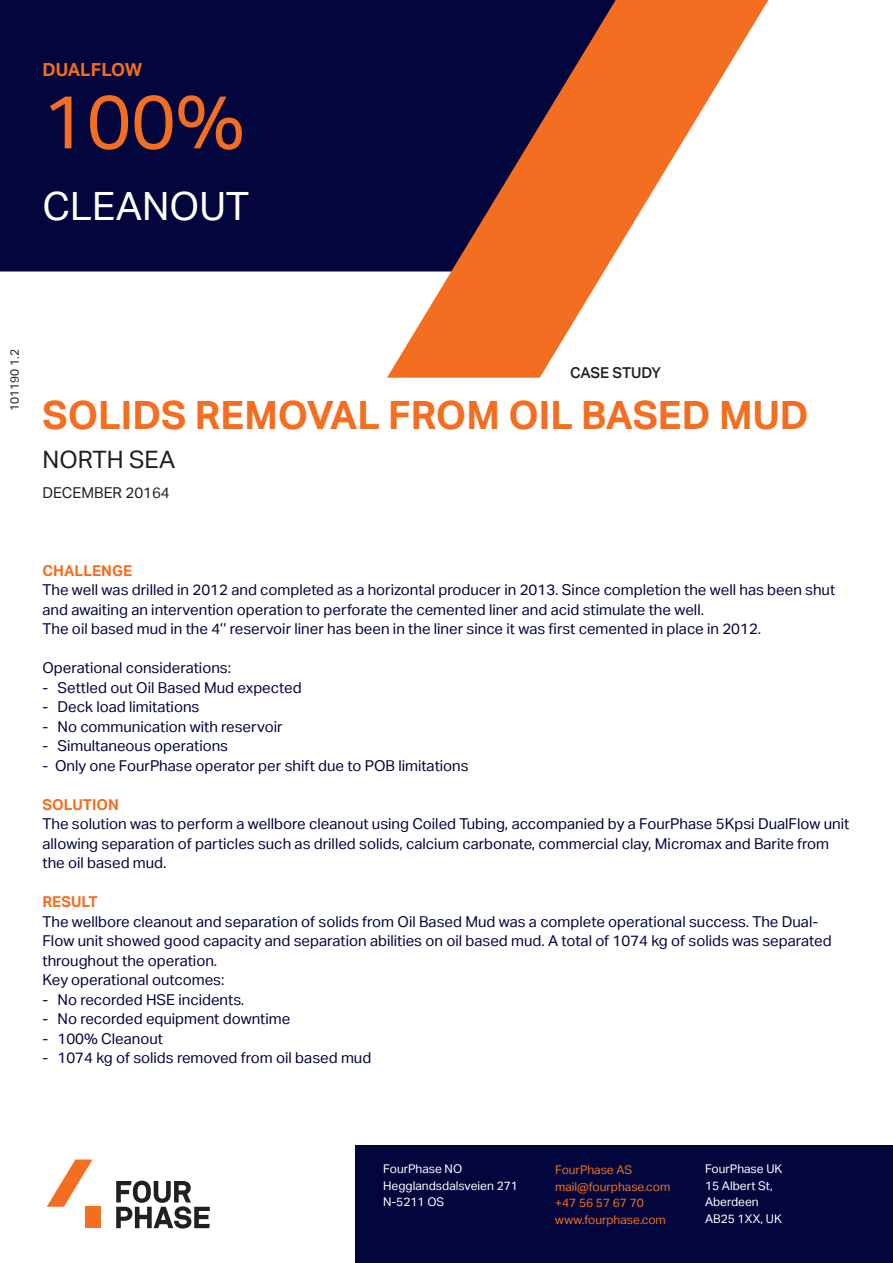
<style>
.page{position:relative;width:893px;height:1263px;background:#fff}
.page>*{position:absolute;margin:0;border:0;box-sizing:border-box;transform-origin:0 0}
.t1{font:75px "Aktiv Grotesk";color:#f36e21}
.t2{font:700 39px "Aktiv Grotesk";color:#f36e21}
.t3{font:39px "Aktiv Grotesk";color:#fff}
.t4{font:24px "Aktiv Grotesk";color:#231f20}
.t5{font:700 18px "Aktiv Grotesk";color:#f36e21}
.t6{font:15px/19.5px "Aktiv Grotesk";color:#02063d}
.t7{font:700 15px "Aktiv Grotesk";color:#f36e21}
.t8{font:15px "Aktiv Grotesk";color:#231f20}
.t9{font:500 15px "Aktiv Grotesk";letter-spacing:-.01em;color:#231f20}
.t10{font:12px/16.5px "Aktiv Grotesk";color:#fff}
.t11{font:12px/16.5px "Aktiv Grotesk";color:#f36e21}
.t12{font:12px "Aktiv Grotesk";color:#231f20}
</style>
<div class="page">
<div style="left:355px;top:1146px;width:538px;height:117px;background:#02063d"></div>
<div style="left:0;top:0;width:387px;height:271px;background:#02063d"></div>
<div style="left:85px;top:1207px;width:16px;height:21px;background:#f36e21"></div>
<svg style="left:47px;top:1159px;width:46px;height:48px"></svg>
<svg style="left:116px;top:1180px;width:94px;height:48px"></svg>
<svg style="left:387px;top:0;width:381px;height:378px"></svg>
<p class="t5" style="left:43px;top:59px;width:101px">DUALFLOW</p>
<h1 class="t1" style="left:43px;top:78px;width:204px">100%</h1>
<h2 class="t3" style="left:43px;top:184px;width:208px">CLEANOUT</h2>
<p class="t12" style="left:8px;top:411px;width:64px;rotate:-90deg">101190 1.2</p>
<p class="t9" style="left:570px;top:364px;width:92px">CASE STUDY</p>
<h2 class="t2" style="left:43px;top:391px;width:768px">SOLIDS REMOVAL FROM OIL BASED MUD</h2>
<h3 class="t4" style="left:43px;top:445px;width:134px">NORTH SEA</h3>
<p class="t8" style="left:43px;top:484px;width:129px">DECEMBER 20164</p>
<p class="t7" style="left:43px;top:561px;width:91px">CHALLENGE</p>
<p class="t6" style="left:43px;top:580px;width:794px">The well was drilled in 2012 and completed as a horizontal producer in 2013. Since completion the well has been shut and awaiting an intervention operation to perforate the cemented liner and acid stimulate the well.<br>The oil based mud in the 4’’ reservoir liner has been in the liner since it was first cemented in place in 2012.</p>
<p class="t6" style="left:43px;top:658px;width:190px">Operational considerations:</p>
<p class="t6" style="left:43px;top:677px;width:261px">- Settled out Oil Based Mud expected</p>
<p class="t6" style="left:43px;top:697px;width:158px">- Deck load limitations</p>
<p class="t6" style="left:43px;top:716px;width:242px">- No communication with reservoir</p>
<p class="t6" style="left:43px;top:736px;width:187px">- Simultaneous operations</p>
<p class="t6" style="left:43px;top:755px;width:428px">- Only one FourPhase operator per shift due to POB limitations</p>
<p class="t7" style="left:43px;top:795px;width:78px">SOLUTION</p>
<p class="t6" style="left:43px;top:814px;width:808px">The solution was to perform a wellbore cleanout using Coiled Tubing, accompanied by a FourPhase 5Kpsi DualFlow unit allowing separation of particles such as drilled solids, calcium carbonate, commercial clay, Micromax and Barite from the oil based mud.</p>
<p class="t7" style="left:43px;top:892px;width:57px">RESULT</p>
<p class="t6" style="left:43px;top:911px;width:791px">The wellbore cleanout and separation of solids from Oil Based Mud was a complete operational success. The Dual-Flow unit showed good capacity and separation abilities on oil based mud. A total of 1074 kg of solids was separated throughout the operation.<br>Key operational outcomes:</p>
<p class="t6" style="left:43px;top:989px;width:203px">- No recorded HSE incidents.</p>
<p class="t6" style="left:43px;top:1009px;width:249px">- No recorded equipment downtime</p>
<p class="t6" style="left:43px;top:1028px;width:122px">- 100% Cleanout</p>
<p class="t6" style="left:43px;top:1048px;width:330px">- 1074 kg of solids removed from oil based mud</p>
<p class="t10" style="left:383px;top:1161px;width:136px">FourPhase NO<br>Hegglandsdalsveien 271<br>N-5211 OS</p>
<p class="t11" style="left:555px;top:1162px;width:117px">FourPhase AS mail@fourphase.com +47 56 57 67 70 www.fourphase.com</p>
<p class="t10" style="left:705px;top:1161px;width:79px">FourPhase UK<br>15 Albert St,<br>Aberdeen<br>AB25 1XX, UK</p>
</div>
